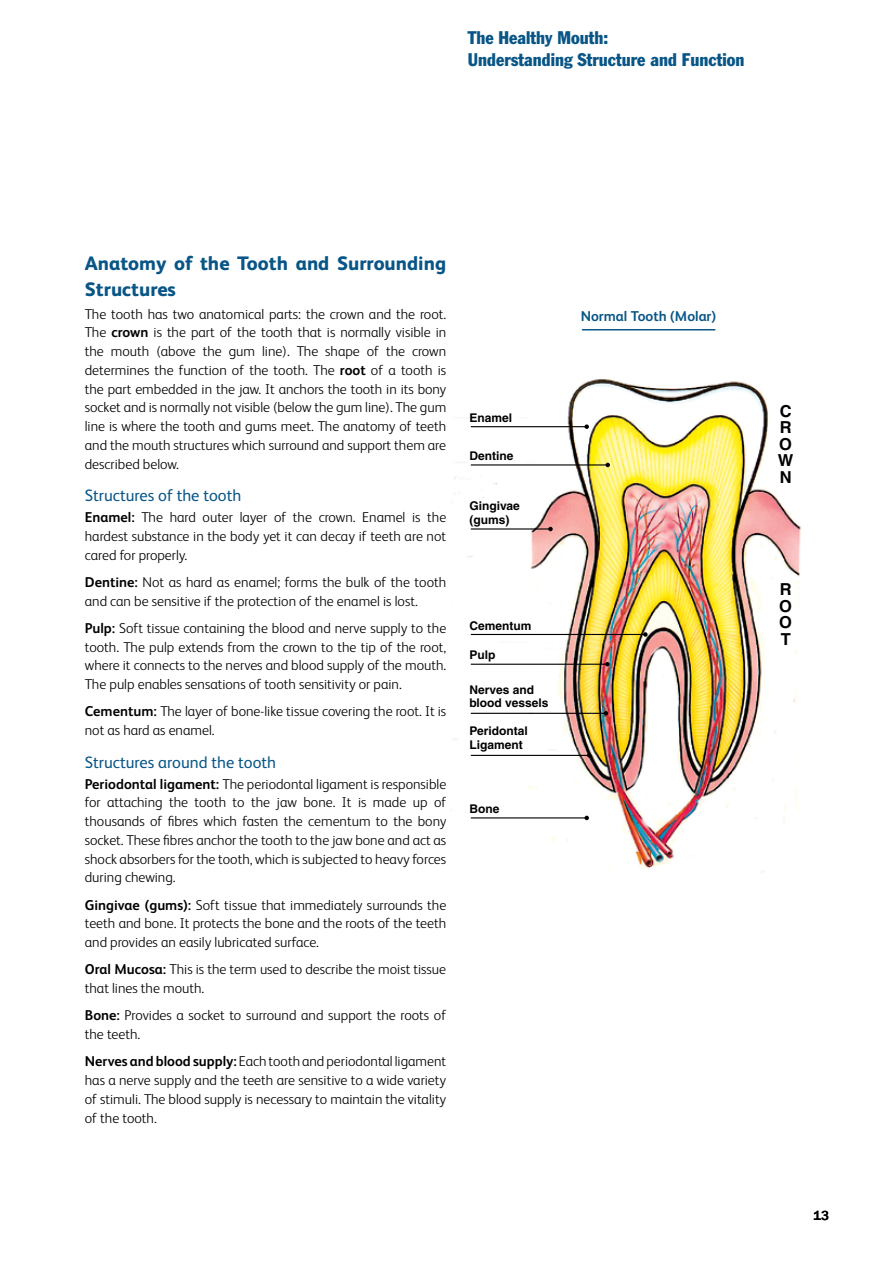
<style>
.page{position:relative;width:893px;height:1263px;background:#fff}
.page>*{position:absolute;margin:0;border:0;box-sizing:border-box;transform-origin:0 0}
.t1{font:800 19.5px/25.5px "FS Albert Pro";color:#085586}
.t2{font:condensed 18px/21.6px "Franklin Gothic";color:#085586}
.t3{font:16.5px "FS Albert Pro";color:#085586}
.t4{font:700 16.5px/16.5px "Helvetica";color:#000;text-align:justify}
.t5{font:300 14.25px/18.8px "FS Albert Pro";color:#000;text-align:justify}
.t6{font:700 14.25px "FS Albert Pro";color:#085586}
.t7{font:500 13.5px "Franklin Gothic";color:#000}
.t8{font:700 12px/13.5px "Helvetica";color:#000}
.s1{font-weight:700}
</style>
<div class="page">
<img style="left:452px;top:378px;width:349px;height:498px">
<hr style="left:471px;top:426px;width:116px;height:1px;background:#000">
<svg style="left:584px;top:424px;width:5px;height:5px"></svg>
<hr style="left:471px;top:464px;width:137px;height:1px;background:#000">
<svg style="left:605px;top:463px;width:5px;height:4px"></svg>
<hr style="left:471px;top:634px;width:174px;height:1px;background:#000">
<svg style="left:643px;top:632px;width:5px;height:5px"></svg>
<hr style="left:471px;top:664px;width:136px;height:1px;background:#000">
<svg style="left:605px;top:662px;width:5px;height:4px"></svg>
<hr style="left:471px;top:755px;width:118px;height:1px;background:#000">
<svg style="left:587px;top:753px;width:4px;height:5px"></svg>
<hr style="left:471px;top:817px;width:116px;height:1px;background:#000">
<svg style="left:584px;top:816px;width:5px;height:4px"></svg>
<hr style="left:471px;top:713px;width:135px;height:1px;background:#000">
<svg style="left:604px;top:711px;width:4px;height:4px"></svg>
<hr style="left:471px;top:528px;width:79px;height:1px;background:#000">
<svg style="left:548px;top:527px;width:5px;height:4px"></svg>
<hr style="left:582px;top:329px;width:133px;height:1px;background:#085586">
<p class="t2" style="left:468px;top:27px;width:278px">The Healthy Mouth:<br>Understanding Structure and Function</p>
<h1 class="t1" style="left:85px;top:249px;width:363px">Anatomy of the Tooth and Surrounding<br>Structures</h1>
<p class="t5" style="left:85px;top:303px;width:363px">The tooth has two anatomical parts: the crown and the root.<br>The <span class="s1">crown</span> is the part of the tooth that is normally visible in the mouth (above the gum line). The shape of the crown determines the function of the tooth. The <span class="s1">root</span> of a tooth is the part embedded in the jaw. It anchors the tooth in its bony socket and is normally not visible (below the gum line). The gum line is where the tooth and gums meet. The anatomy of teeth and the mouth structures which surround and support them are described below.</p>
<p class="t3" style="left:85px;top:484px;width:158px">Structures of the tooth</p>
<p class="t5" style="left:85px;top:507px;width:363px"><span class="s1">Enamel:</span> The hard outer layer of the crown. Enamel is the hardest substance in the body yet it can decay if teeth are not cared for properly.</p>
<p class="t5" style="left:85px;top:572px;width:363px"><span class="s1">Dentine:</span> Not as hard as enamel; forms the bulk of the tooth and can be sensitive if the protection of the enamel is lost.</p>
<p class="t5" style="left:85px;top:618px;width:363px"><span class="s1">Pulp:</span> Soft tissue containing the blood and nerve supply to the tooth. The pulp extends from the crown to the tip of the root, where it connects to the nerves and blood supply of the mouth.<br>The pulp enables sensations of tooth sensitivity or pain.</p>
<p class="t5" style="left:85px;top:701px;width:363px"><span class="s1">Cementum:</span> The layer of bone-like tissue covering the root. It is not as hard as enamel.</p>
<p class="t3" style="left:85px;top:750px;width:193px">Structures around the tooth</p>
<p class="t5" style="left:85px;top:773px;width:363px"><span class="s1">Periodontal ligament:</span> The periodontal ligament is responsible for attaching the tooth to the jaw bone. It is made up of thousands of fibres which fasten the cementum to the bony socket. These fibres anchor the tooth to the jaw bone and act as shock absorbers for the tooth, which is subjected to heavy forces during chewing.</p>
<p class="t5" style="left:85px;top:894px;width:363px"><span class="s1">Gingivae (gums):</span> Soft tissue that immediately surrounds the teeth and bone. It protects the bone and the roots of the teeth and provides an easily lubricated surface.</p>
<p class="t5" style="left:85px;top:959px;width:363px"><span class="s1">Oral Mucosa:</span> This is the term used to describe the moist tissue that lines the mouth.</p>
<p class="t5" style="left:85px;top:1005px;width:363px"><span class="s1">Bone:</span> Provides a socket to surround and support the roots of the teeth.</p>
<p class="t5" style="left:85px;top:1051px;width:363px"><span class="s1">Nerves and blood supply:</span> Each tooth and periodontal ligament has a nerve supply and the teeth are sensitive to a wide variety of stimuli. The blood supply is necessary to maintain the vitality of the tooth.</p>
<p class="t8" style="left:469px;top:411px;width:44px">Enamel</p>
<p class="t8" style="left:469px;top:449px;width:46px">Dentine</p>
<p class="t8" style="left:469px;top:499px;width:52px">Gingivae (gums)</p>
<p class="t8" style="left:469px;top:618px;width:64px">Cementum</p>
<p class="t8" style="left:469px;top:648px;width:28px">Pulp</p>
<p class="t8" style="left:469px;top:682px;width:81px">Nerves and blood vessels</p>
<p class="t8" style="left:469px;top:724px;width:60px">Peridontal<br>Ligament</p>
<p class="t8" style="left:469px;top:802px;width:31px">Bone</p>
<p class="t6" style="left:581px;top:306px;width:137px">Normal Tooth (Molar)</p>
<p class="t4" style="left:778px;top:402px;width:17px">C R O W N</p>
<p class="t4" style="left:779px;top:581px;width:14px">R O O T</p>
<p class="t7" style="left:813px;top:1207px;width:17px">13</p>
</div>
